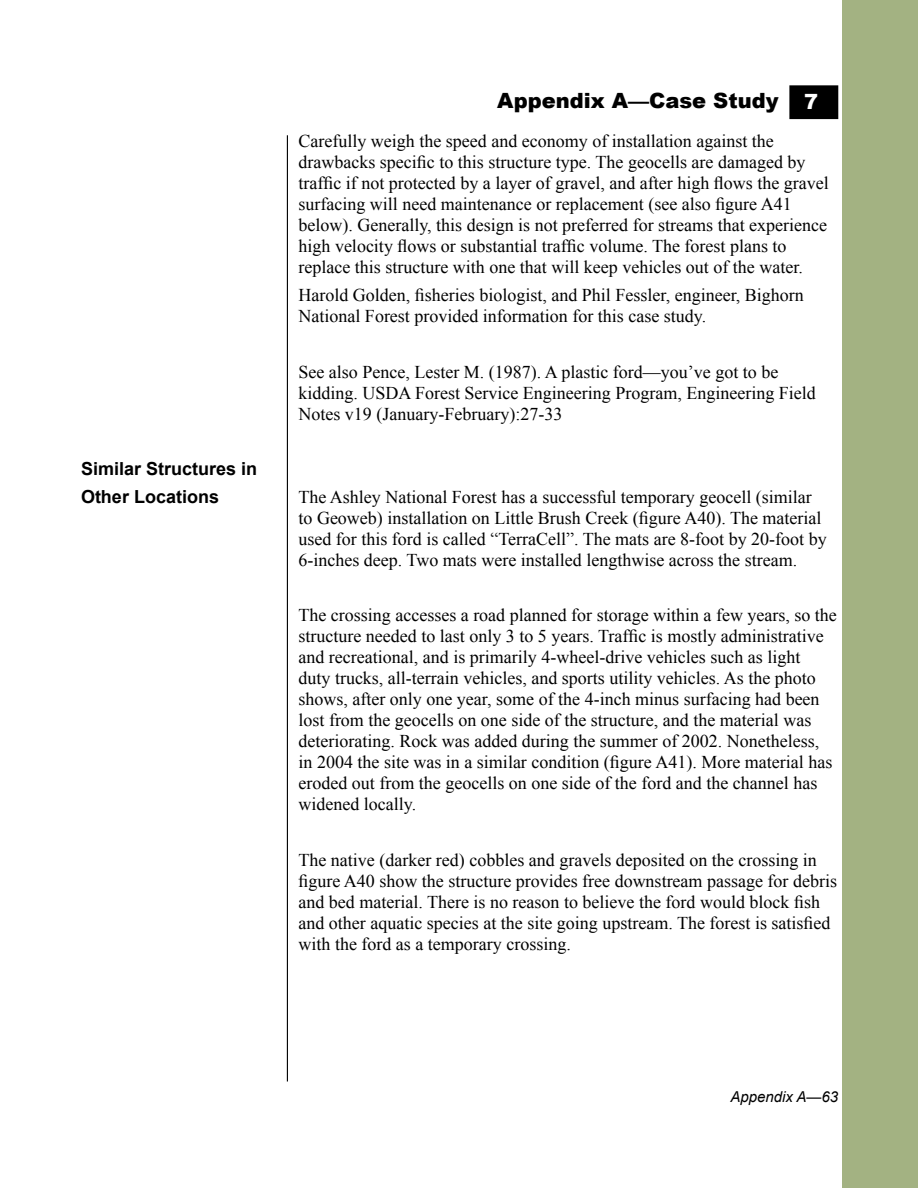
<style>
.page{position:relative;width:918px;height:1188px;background:#fff}
.page>*{position:absolute;margin:0;border:0;box-sizing:border-box;transform-origin:0 0}
.t1{font:900 21px "Arial";color:#000}
.t2{font:900 21px "Arial";color:#fff}
.indent{font:18px/21px "Times New Roman";color:#000}
.indent-2{font:700 18px "Arial";color:#000}
.t3{font:italic 15px "Arial";color:#000}
</style>
<div class="page">
<hr style="left:287px;top:135px;width:1px;height:947px;background:#000">
<div style="left:790px;top:86px;width:48px;height:32px;background:#000"></div>
<div style="left:789px;top:85px;width:49px;height:34px;border:2px solid #000"></div>
<div style="left:843px;top:0;width:75px;height:1188px;background:#a3b282"></div>
<p class="t1" style="left:497px;top:89px;width:283px">Appendix A—Case Study</p>
<p class="indent" style="left:298px;top:131px;width:532px">Carefully weigh the speed and economy of installation against the drawbacks specific to this structure type. The geocells are damaged by traffic if not protected by a layer of gravel, and after high flows the gravel surfacing will need maintenance or replacement (see also figure A41 below). Generally, this design is not preferred for streams that experience high velocity flows or substantial traffic volume. The forest plans to replace this structure with one that will keep vehicles out of the water.</p>
<p class="indent" style="left:298px;top:284px;width:507px">Harold Golden, fisheries biologist, and Phil Fessler, engineer, Bighorn<br>National Forest provided information for this case study.</p>
<p class="indent" style="left:298px;top:361px;width:519px">See also Pence, Lester M. (1987). A plastic ford—you’ve got to be kidding. USDA Forest Service Engineering Program, Engineering Field<br>Notes v19 (January-February):27-33</p>
<p class="t2" style="left:804px;top:90px;width:16px">7</p>
<p class="indent-2" style="left:81px;top:459px;width:178px">Similar Structures in</p>
<p class="indent-2" style="left:81px;top:487px;width:140px">Other Locations</p>
<p class="indent" style="left:298px;top:486px;width:530px">The Ashley National Forest has a successful temporary geocell (similar to Geoweb) installation on Little Brush Creek (figure A40). The material used for this ford is called “TerraCell”. The mats are 8-foot by 20-foot by 6-inches deep. Two mats were installed lengthwise across the stream.</p>
<p class="indent" style="left:298px;top:605px;width:540px">The crossing accesses a road planned for storage within a few years, so the structure needed to last only 3 to 5 years. Traffic is mostly administrative and recreational, and is primarily 4-wheel-drive vehicles such as light<br>duty trucks, all-terrain vehicles, and sports utility vehicles. As the photo shows, after only one year, some of the 4-inch minus surfacing had been lost from the geocells on one side of the structure, and the material was deteriorating. Rock was added during the summer of 2002. Nonetheless, in 2004 the site was in a similar condition (figure A41). More material has eroded out from the geocells on one side of the ford and the channel has widened locally.</p>
<p class="indent" style="left:298px;top:849px;width:540px">The native (darker red) cobbles and gravels deposited on the crossing in figure A40 show the structure provides free downstream passage for debris and bed material. There is no reason to believe the ford would block fish and other aquatic species at the site going upstream. The forest is satisfied with the ford as a temporary crossing.</p>
<p class="t3" style="left:730px;top:1088px;width:109px">Appendix A—63</p>
</div>
